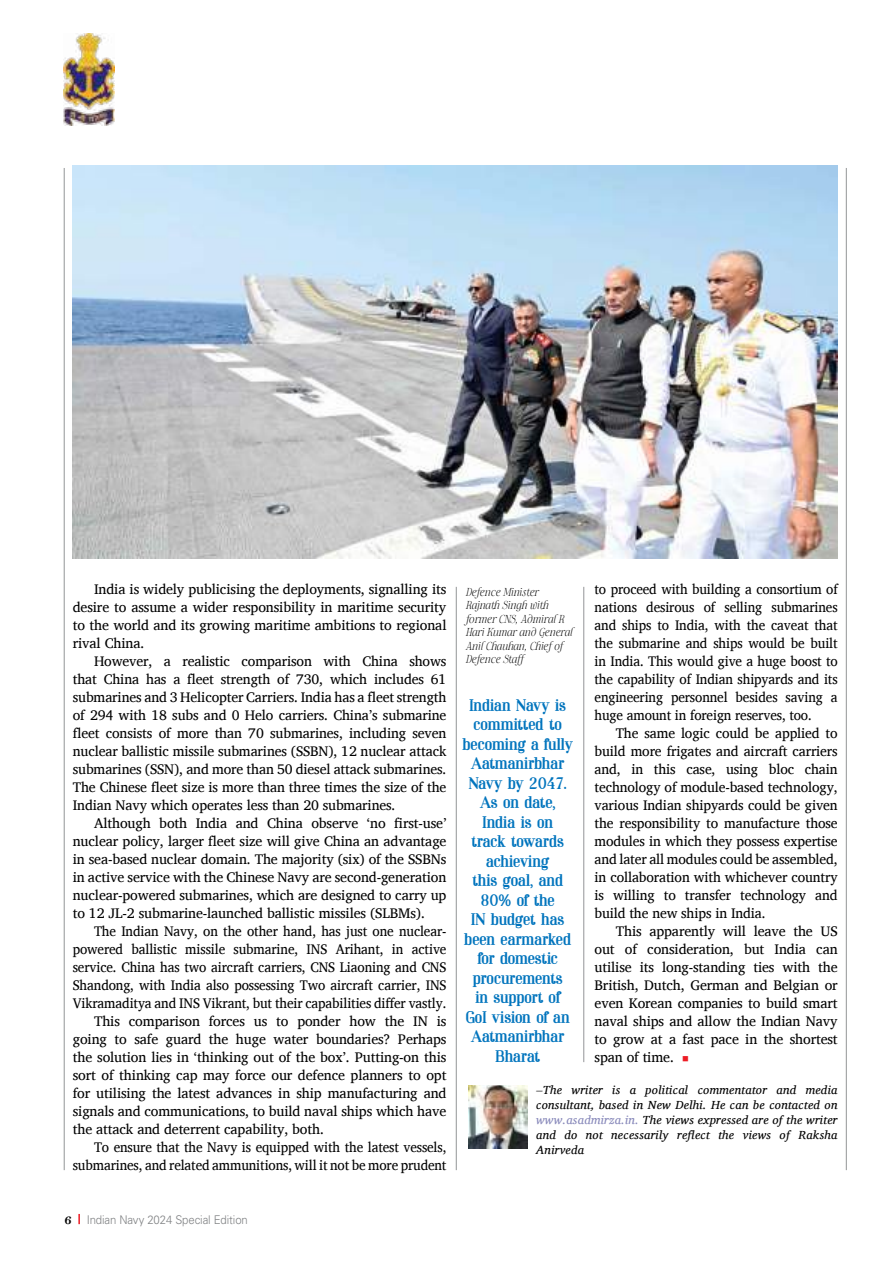
<style>
.page{position:relative;width:893px;height:1263px;background:#fff}
.page>*{position:absolute;margin:0;border:0;box-sizing:border-box;transform-origin:0 0}
.t1{font:600 16.5px/19.5px "Mechanized";color:#0074bd;text-align:center;scale:.89 1}
.t2{font:14.25px/18px "Charis SIL";letter-spacing:-.01em;color:#000;text-align:justify}
.t3{font:14.25px/18px "Charis SIL";letter-spacing:-.01em;color:#000;text-align:justify;scale:.94 1}
.t4{font:italic 12px/15px "Charis SIL";letter-spacing:.02em;color:#000;text-align:justify}
.t5{font:300 12px "Univers LT Std";letter-spacing:-.01em;color:#808284;scale:.95 1}
.t6{font:italic 100 10.5px/13.5px "Sharpe PERSONAL";letter-spacing:-.01em;color:#000;scale:.95 1}
.s1{color:#ed1c24}
.s2{color:#8788ba}
.s3{font-family:"Bell MT Bold";font-weight:400;font-size:14.25px;color:#000}
</style>
<div class="page">
<hr style="left:64px;top:168px;width:1px;height:1002px;background:#939597">
<hr style="left:846px;top:168px;width:1px;height:1002px;background:#939597">
<svg style="left:78px;top:1214px;width:2px;height:10px"></svg>
<img style="left:64px;top:33px;width:51px;height:92px">
<hr style="left:456px;top:587px;width:1px;height:583px;background:#939597">
<hr style="left:583px;top:587px;width:1px;height:475px;background:#939597">
<img style="left:73px;top:166px;width:765px;height:392px">
<img style="left:469px;top:1085px;width:59px;height:63px">
<p class="t2" style="left:73px;top:580px;width:375px;text-indent:21px">India is widely publicising the deployments, signalling its desire to assume a wider responsibility in maritime security to the world and its growing maritime ambitions to regional rival China.</p>
<p class="t2" style="left:73px;top:652px;width:375px;text-indent:21px">However, a realistic comparison with China shows that China has a fleet strength of 730, which includes 61 submarines and 3 Helicopter Carriers. India has a fleet strength of 294 with 18 subs and 0 Helo carriers. China’s submarine fleet consists of more than 70 submarines, including seven nuclear ballistic missile submarines (SSBN), 12 nuclear attack submarines (SSN), and more than 50 diesel attack submarines.<br>The Chinese fleet size is more than three times the size of the Indian Navy which operates less than 20 submarines.</p>
<p class="t2" style="left:73px;top:814px;width:375px;text-indent:21px">Although both India and China observe ‘no first-use’ nuclear policy, larger fleet size will give China an advantage in sea-based nuclear domain. The majority (six) of the SSBNs in active service with the Chinese Navy are second-generation nuclear-powered submarines, which are designed to carry up to 12 JL-2 submarine-launched ballistic missiles (SLBMs).</p>
<p class="t3" style="left:94px;top:922px;width:376px">The Indian Navy, on the other hand, has just one nuclear-</p>
<p class="t3" style="left:73px;top:940px;width:399px">powered ballistic missile submarine, INS Arihant, in active</p>
<p class="t3" style="left:73px;top:958px;width:399px">service. China has two aircraft carriers, CNS Liaoning and CNS</p>
<p class="t3" style="left:73px;top:976px;width:399px">Shandong, with India also possessing Two aircraft carrier, INS</p>
<p class="t3" style="left:73px;top:994px;width:399px">Vikramaditya and INS Vikrant, but their capabilities differ vastly.</p>
<p class="t2" style="left:94px;top:1012px;width:354px">This comparison forces us to ponder how the IN is</p>
<p class="t2" style="left:73px;top:1030px;width:375px">going to safe guard the huge water boundaries? Perhaps</p>
<p class="t2" style="left:73px;top:1048px;width:375px">the solution lies in ‘thinking out of the box’. Putting-on this</p>
<p class="t2" style="left:73px;top:1066px;width:375px">sort of thinking cap may force our defence planners to opt</p>
<p class="t2" style="left:73px;top:1084px;width:375px">for utilising the latest advances in ship manufacturing and</p>
<p class="t2" style="left:73px;top:1102px;width:375px">signals and communications, to build naval ships which have</p>
<p class="t2" style="left:73px;top:1120px;width:253px">the attack and deterrent capability, both.</p>
<p class="t3" style="left:94px;top:1138px;width:376px">To ensure that the Navy is equipped with the latest vessels,</p>
<p class="t3" style="left:73px;top:1156px;width:399px">submarines, and related ammunitions, will it not be more prudent</p>
<p class="t3" style="left:595px;top:580px;width:260px">to proceed with building a consortium of nations desirous of selling submarines and ships to India, with the caveat that the submarine and ships would be built in India. This would give a huge boost to the capability of Indian shipyards and its engineering personnel besides saving a huge amount in foreign reserves, too.</p>
<p class="t2" style="left:595px;top:724px;width:245px;text-indent:21px">The same logic could be applied to build more frigates and aircraft carriers and, in this case, using bloc chain technology of module-based technology, various Indian shipyards could be given the responsibility to manufacture those modules in which they possess expertise and later all modules could be assembled, in collaboration with whichever country is willing to transfer technology and build the new ships in India.</p>
<p class="t2" style="left:595px;top:922px;width:245px;text-indent:21px">This apparently will leave the US out of consideration, but India can utilise its long-standing ties with the British, Dutch, German and Belgian or even Korean companies to build smart naval ships and allow the Indian Navy to grow at a fast pace in the shortest span of time. <span class="s1">■</span></p>
<p class="t4" style="left:536px;top:1083px;width:303px">–The writer is a political commentator and media consultant, based in New Delhi. He can be contacted on <span class="s2">www.asadmirza.in.</span> The views expressed are of the writer and do not necessarily reflect the views of Raksha Anirveda</p>
<p class="t6" style="left:466px;top:585px;width:114px">Defence Minister<br>Rajnath Singh with former CNS, Admiral R<br>Hari Kumar and General<br>Anil Chauhan, Chief of<br>Defence Staff</p>
<p class="t1" style="left:462px;top:695px;width:126px">Indian Navy is committed to becoming a fully<br>Aatmanirbhar<br>Navy by 2047.<br>As on date,<br>India is on<br>track towards achieving<br>this goal, and<br>80% of the<br>IN budget has been earmarked for domestic procurements<br>in support of<br>GoI vision of an<br>Aatmanirbhar<br>Bharat</p>
<p class="t5" style="left:64px;top:1213px;width:195px"><span class="s3">6</span> Indian Navy 2024 Special Edition</p>
</div>
